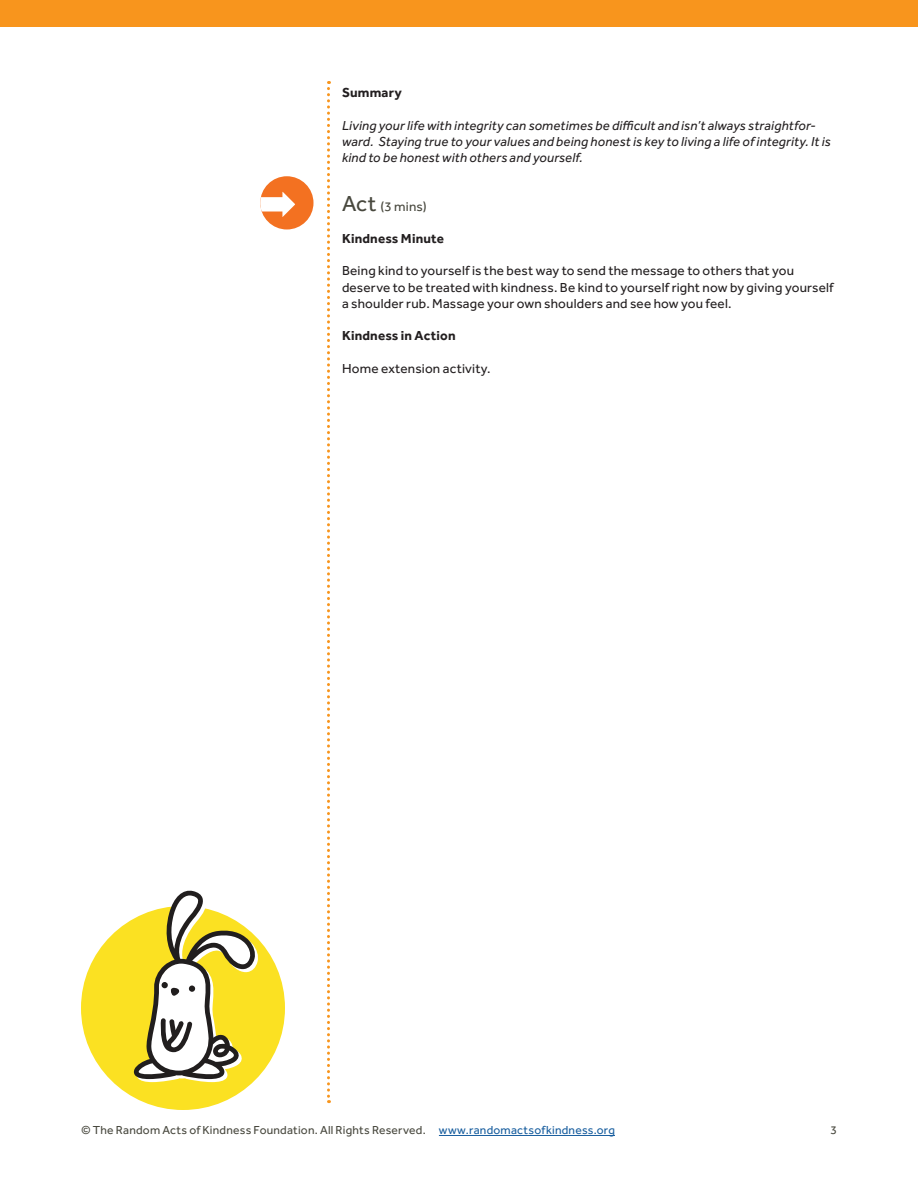
<style>
.page{position:relative;width:918px;height:1188px;background:#fff}
.page>*{position:absolute;margin:0;border:0;box-sizing:border-box;transform-origin:0 0}
.t1{font:13.5px/16.2px "Effra";letter-spacing:.015em;color:#231f20}
.t2{font:italic 13.5px/16.2px "Effra";letter-spacing:.015em;color:#231f20}
.t3{font:700 13.5px "Effra";letter-spacing:.015em;color:#231f20}
.Subheadline{font:13.5px "Effra";color:#48483e}
.t4{font:12px "Effra";letter-spacing:.02em;color:#48483e}
.s1{font-size:22.5px}
.s2{color:#175d9e}
</style>
<div class="page">
<hr style="left:439px;top:1135px;width:176px;height:1px;background:#175d9e">
<div style="left:81px;top:906px;width:204px;height:204px;background:#fbe122;border-radius:50%"></div>
<svg style="left:327px;top:81px;width:3px;height:1022px"></svg>
<div style="left:0;top:0;width:918px;height:27px;background:#f8951d"></div>
<svg style="left:134px;top:891px;width:124px;height:191px"></svg>
<div style="left:260px;top:176px;width:54px;height:54px;background:#f37121;border-radius:50%"></div>
<svg style="left:260px;top:191px;width:35px;height:26px"></svg>
<p class="t3" style="left:342px;top:84px;width:61px">Summary</p>
<p class="t2" style="left:342px;top:117px;width:490px">Living your life with integrity can sometimes be difficult and isn’t always straightfor&shy;ward. Staying true to your values and being honest is key to living a life of integrity. It is kind to be honest with others and yourself.</p>
<p class="Subheadline" style="left:342px;top:198px;width:86px"><span class="s1">Act</span> (3 mins)</p>
<p class="t3" style="left:342px;top:230px;width:103px">Kindness Minute</p>
<p class="t1" style="left:342px;top:263px;width:493px">Being kind to yourself is the best way to send the message to others that you deserve to be treated with kindness. Be kind to yourself right now by giving yourself a shoulder rub. Massage your own shoulders and see how you feel.</p>
<p class="t3" style="left:342px;top:327px;width:115px">Kindness in Action</p>
<p class="t1" style="left:342px;top:360px;width:150px">Home extension activity.</p>
<p class="t4" style="left:81px;top:1123px;width:535px">© The Random Acts of Kindness Foundation. All Rights Reserved. <span class="s2">www.randomactsofkindness.org</span></p>
<p class="t4" style="left:830px;top:1123px;width:8px">3</p>
</div>
